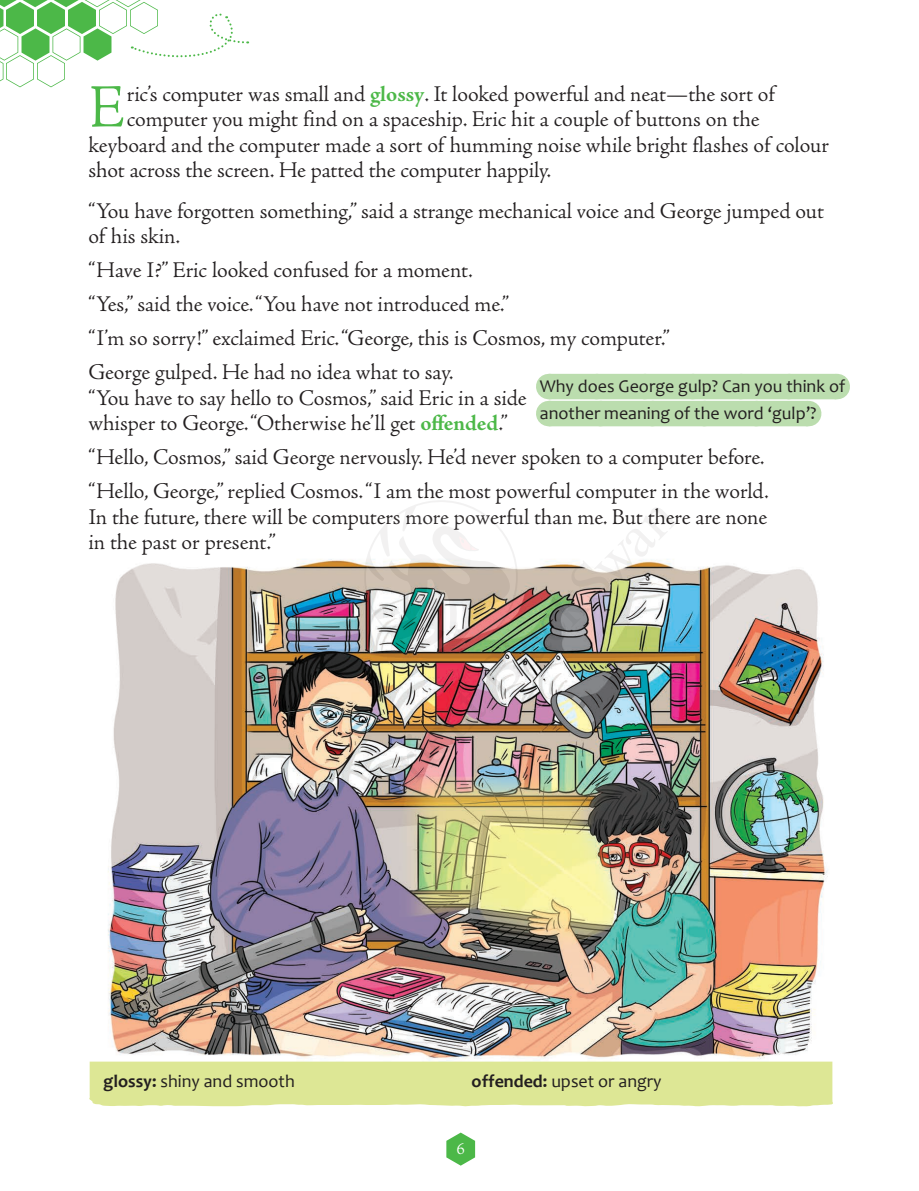
<style>
.page{position:relative;width:919px;height:1191px;background:#fff}
.page>*{position:absolute;margin:0;border:0;box-sizing:border-box;transform-origin:0 0}
.t1{font:300 61.35px "Adobe Jenson Pro";color:#4cb848}
.t2{font:300 22.5px/34px "Adobe Jenson Pro";letter-spacing:-.005em;color:#231f20}
.t3{font:18px/27px "Candara";color:#231f20}
.t4{font:300 16.5px "Adobe Jenson Pro";color:#fff}
.s1{font-weight:700;color:#4cb848}
.s2{font-weight:700}
</style>
<div class="page">
<svg style="left:446px;top:1132px;width:29px;height:34px"></svg>
<img style="left:108px;top:559px;width:720px;height:502px">
<svg style="left:89px;top:1061px;width:744px;height:46px;background:#dee89b"></svg>
<div style="left:548px;top:374px;width:288px;height:25px;background:#bbddae"></div>
<svg style="left:836px;top:374px;width:1px;height:25px"></svg>
<div style="left:548px;top:401px;width:259px;height:25px;background:#bbddae"></div>
<svg style="left:596px;top:399px;width:216px;height:27px"></svg>
<svg style="left:0;top:0;width:248px;height:87px"></svg>
<svg style="left:332px;top:559px;width:217px;height:127px"></svg>
<img style="left:335px;top:500px;width:212px;height:183px">
<svg style="left:453px;top:532px;width:26px;height:26px"></svg>
<h1 class="t1" style="left:88px;top:72px;width:38px">E</h1>
<p class="t2" style="left:127px;top:77px;width:649px">ric’s computer was small and <span class="s1">glossy</span>. It looked powerful and neat—the sort of</p>
<p class="t2" style="left:127px;top:103px;width:634px">computer you might find on a spaceship. Eric hit a couple of buttons on the</p>
<p class="t2" style="left:88px;top:128px;width:742px">keyboard and the computer made a sort of humming noise while bright flashes of colour</p>
<p class="t2" style="left:88px;top:154px;width:464px">shot across the screen. He patted the computer happily.</p>
<p class="t2" style="left:88px;top:198px;width:737px;line-height:25.5px">“You have forgotten something,” said a strange mechanical voice and George jumped out of his skin.</p>
<p class="t2" style="left:88px;top:254px;width:583px">“Have I?” Eric looked confused for a moment.<br>“Yes,” said the voice. “You have not introduced me.”<br>“I’m so sorry!” exclaimed Eric. “George, this is Cosmos, my computer.” George gulped. He had no idea what to say.</p>
<p class="t2" style="left:88px;top:385px;width:439px;line-height:25.5px">“You have to say hello to Cosmos,” said Eric in a side whisper to George. “Otherwise he’ll get <span class="s1">offended</span>.”</p>
<p class="t2" style="left:88px;top:440px;width:682px">“Hello, Cosmos,” said George nervously. He’d never spoken to a computer before. “Hello, George,” replied Cosmos. “I am the most powerful computer in the world.</p>
<p class="t2" style="left:88px;top:504px;width:680px;line-height:25.5px">In the future, there will be computers more powerful than me. But there are none in the past or present.”</p>
<p class="t3" style="left:540px;top:372px;width:307px">Why does George gulp? Can you think of another meaning of the word ‘gulp’?</p>
<p class="t3" style="left:103px;top:1068px;width:193px"><span class="s2">glossy:</span> shiny and smooth</p>
<p class="t3" style="left:471px;top:1068px;width:191px"><span class="s2">offended:</span> upset or angry</p>
<p class="t4" style="left:457px;top:1139px;width:9px">6</p>
</div>
